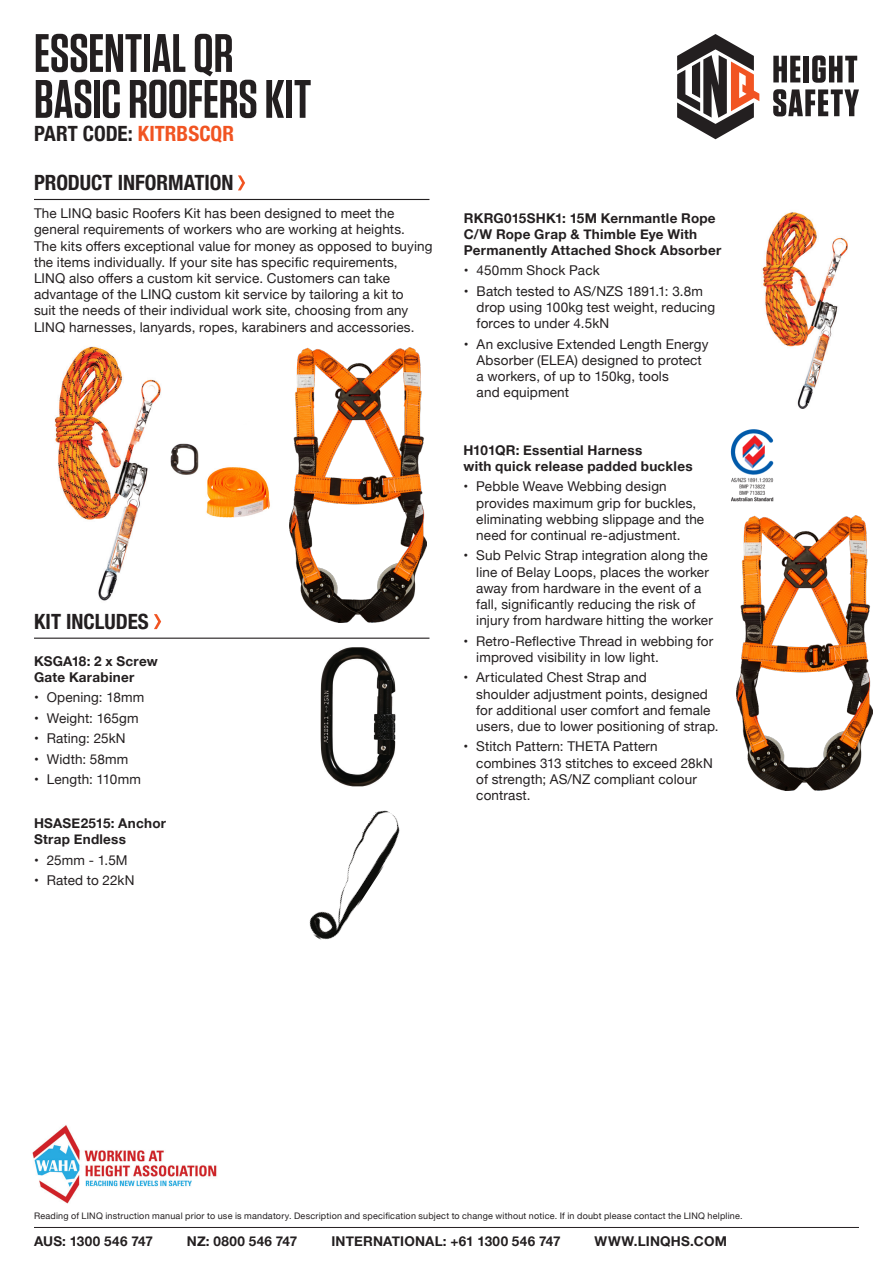
<style>
.page{position:relative;width:893px;height:1263px;background:#fff}
.page>*{position:absolute;margin:0;border:0;box-sizing:border-box;transform-origin:0 0}
.t1{font:600 54px/45.9px "Tungsten";letter-spacing:-.005em;color:#231f20}
.t2{font:700 condensed 21px "Helvetica Neue";color:#231f20}
.t3{font:13.5px/16.2px "Helvetica Neue";letter-spacing:.01em;color:#231f20}
.t4{font:700 13.5px/16.2px "Helvetica Neue";letter-spacing:.02em;color:#231f20}
.t5{font:9px "Helvetica Neue";letter-spacing:.025em;color:#231f20}
.s1{color:#f15422}
</style>
<div class="page">
<img style="left:54px;top:346px;width:107px;height:255px">
<svg style="left:677px;top:34px;width:82px;height:105px"></svg>
<svg style="left:773px;top:56px;width:27px;height:26px"></svg>
<div style="left:803px;top:56px;width:6px;height:26px;background:#231f20"></div>
<svg style="left:812px;top:55px;width:45px;height:28px"></svg>
<svg style="left:773px;top:89px;width:86px;height:27px"></svg>
<hr style="left:34px;top:199px;width:395px;height:1px;background:#231f20">
<svg style="left:238px;top:175px;width:7px;height:15px"></svg>
<svg style="left:154px;top:614px;width:7px;height:15px"></svg>
<hr style="left:34px;top:638px;width:395px;height:1px;background:#231f20">
<hr style="left:34px;top:1227px;width:825px;height:1px;background:#231f20">
<img style="left:32px;top:1125px;width:185px;height:79px">
<img style="left:309px;top:810px;width:91px;height:130px">
<img style="left:321px;top:647px;width:74px;height:139px">
<img style="left:762px;top:212px;width:86px;height:197px">
<img style="left:159px;top:412px;width:111px;height:168px">
<img style="left:736px;top:516px;width:136px;height:274px">
<img style="left:730px;top:429px;width:44px;height:73px">
<img style="left:290px;top:348px;width:136px;height:274px">
<p class="t1" style="left:34px;top:31px;width:279px">ESSENTIAL QR<br>BASIC ROOFERS KIT</p>
<p class="t2" style="left:34px;top:116px;width:202px">PART CODE: <span class="s1">KITRBSCQR</span></p>
<p class="t2" style="left:34px;top:165px;width:201px">PRODUCT INFORMATION</p>
<p class="t3" style="left:34px;top:206px;width:400px">The LINQ basic Roofers Kit has been designed to meet the general requirements of workers who are working at heights.<br>The kits offers exceptional value for money as opposed to buying the items individually. If your site has specific requirements,<br>LINQ also offers a custom kit service. Customers can take advantage of the LINQ custom kit service by tailoring a kit to<br>suit the needs of their individual work site, choosing from any LINQ harnesses, lanyards, ropes, karabiners and accessories.</p>
<p class="t2" style="left:34px;top:604px;width:116px">KIT INCLUDES</p>
<p class="t4" style="left:34px;top:653px;width:125px">KSGA18: 2 x Screw<br>Gate Karabiner</p>
<p class="t3" style="left:34px;top:690px;width:112px">• Opening: 18mm</p>
<p class="t3" style="left:34px;top:710px;width:106px">• Weight: 165gm</p>
<p class="t3" style="left:34px;top:731px;width:93px">• Rating: 25kN</p>
<p class="t3" style="left:34px;top:751px;width:96px">• Width: 58mm</p>
<p class="t3" style="left:34px;top:772px;width:108px">• Length: 110mm</p>
<p class="t4" style="left:34px;top:816px;width:134px">HSASE2515: Anchor<br>Strap Endless</p>
<p class="t3" style="left:34px;top:853px;width:95px">• 25mm - 1.5M</p>
<p class="t3" style="left:34px;top:873px;width:102px">• Rated to 22kN</p>
<p class="t4" style="left:464px;top:210px;width:259px">RKRG015SHK1: 15M Kernmantle Rope<br>C/W Rope Grap &amp; Thimble Eye With<br>Permanently Attached Shock Absorber</p>
<p class="t3" style="left:464px;top:263px;width:137px">• 450mm Shock Pack</p>
<p class="t3" style="left:477px;top:284px;width:240px;text-indent:-13px">• Batch tested to AS/NZS 1891.1: 3.8m drop using 100kg test weight, reducing forces to under 4.5kN</p>
<p class="t3" style="left:477px;top:337px;width:233px;text-indent:-13px">• An exclusive Extended Length Energy<br>Absorber (ELEA) designed to protect a workers, of up to 150kg, tools<br>and equipment</p>
<p class="t4" style="left:463px;top:442px;width:231px">H101QR: Essential Harness<br>with quick release padded buckles</p>
<p class="t3" style="left:476px;top:479px;width:229px;text-indent:-13px">• Pebble Weave Webbing design provides maximum grip for buckles, eliminating webbing slippage and the need for continual re-adjustment.</p>
<p class="t3" style="left:476px;top:548px;width:238px;text-indent:-13px">• Sub Pelvic Strap integration along the line of Belay Loops, places the worker away from hardware in the event of a fall, significantly reducing the risk of injury from hardware hitting the worker</p>
<p class="t3" style="left:476px;top:633px;width:239px;text-indent:-13px">• Retro-Reflective Thread in webbing for improved visibility in low light.</p>
<p class="t3" style="left:476px;top:670px;width:244px;text-indent:-13px">• Articulated Chest Strap and<br>shoulder adjustment points, designed for additional user comfort and female users, due to lower positioning of strap.</p>
<p class="t3" style="left:476px;top:739px;width:238px;text-indent:-13px">• Stitch Pattern: THETA Pattern combines 313 stitches to exceed 28kN of strength; AS/NZ compliant colour contrast.</p>
<p class="t5" style="left:34px;top:1209px;width:710px">Reading of LINQ instruction manual prior to use is mandatory. Description and specification subject to change without notice. If in doubt please contact the LINQ helpline.</p>
<p class="t4" style="left:34px;top:1233px;width:120px">AUS: 1300 546 747</p>
<p class="t4" style="left:187px;top:1233px;width:112px">NZ: 0800 546 747</p>
<p class="t4" style="left:331px;top:1233px;width:231px">INTERNATIONAL: +61 1300 546 747</p>
<p class="t4" style="left:595px;top:1233px;width:134px">WWW.LINQHS.COM</p>
</div>
